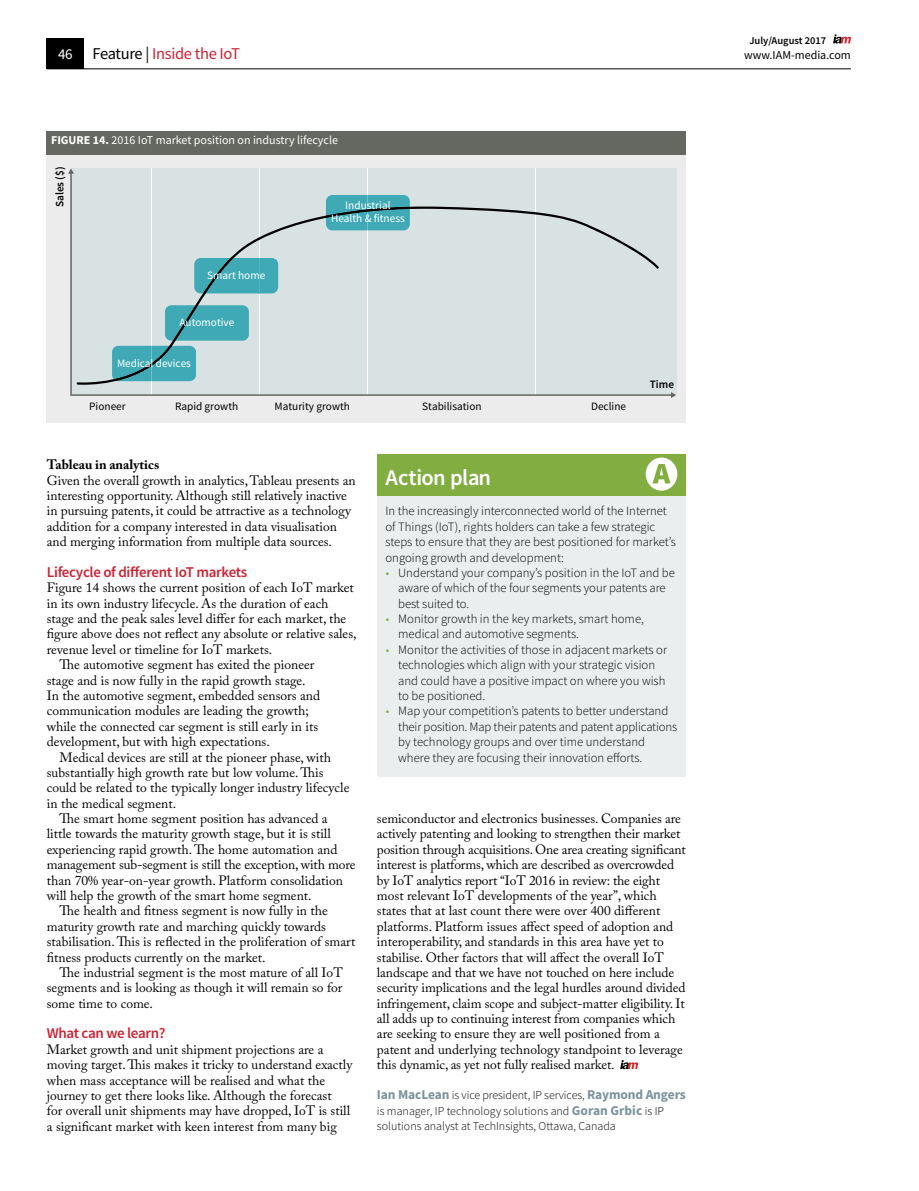
<style>
.page{position:relative;width:919px;height:1191px;background:#fff}
.page>*{position:absolute;margin:0;border:0;box-sizing:border-box;transform-origin:0 0}
.t1{font:600 22.5px "Source Sans Pro";letter-spacing:-.02em;color:#fff}
.t2{font:16.5px "Source Sans Pro";letter-spacing:-.02em;color:#c92435}
.t3{font:600 15px "Source Sans Pro";letter-spacing:-.02em;color:#c92435}
.t4{font:15px "Source Sans Pro";color:#fff}
.t5{font:13.5px/15.5px "Adobe Caslon Pro";color:#000}
.t6{font:700 13.5px "Adobe Caslon Pro";color:#000}
.t7{font:300 12.75px/15.5px "Source Sans Pro";color:#000}
.t8{font:300 12px/15.3px "Source Sans Pro";color:#000}
.t9{font:12px "Source Sans Pro";color:#fff}
.t10{font:12px "Source Sans Pro";color:#000}
.t11{font:11.25px/13.5px "Source Sans Pro";color:#fff;text-align:center}
.t12{font:11.25px "Source Sans Pro";color:#000}
.t13{font:600 11.25px "Source Sans Pro";color:#000}
.t14{font:600 10.5px "Source Sans Pro";color:#000}
.s1{color:#000}
.s2{font-weight:700}
.s3{color:#82ad41}
.s4{font-weight:700;font-size:13.5px;color:#7a939c}
</style>
<div class="page">
<div style="left:47px;top:38px;width:37px;height:30px;background:#000"></div>
<hr style="left:47px;top:68px;width:803px;height:1px;background:#000">
<svg style="left:833px;top:34px;width:18px;height:9px"></svg>
<svg style="left:620px;top:1060px;width:18px;height:9px"></svg>
<div style="left:47px;top:154px;width:638px;height:269px;background:#edecec"></div>
<div style="left:71px;top:168px;width:605px;height:227px;background:#d9e2e3"></div>
<hr style="left:259px;top:168px;width:1px;height:227px;background:#fff">
<hr style="left:367px;top:168px;width:1px;height:227px;background:#fff">
<hr style="left:535px;top:168px;width:1px;height:227px;background:#fff">
<hr style="left:151px;top:168px;width:1px;height:227px;background:#fff">
<svg style="left:70px;top:174px;width:601px;height:222px"></svg>
<svg style="left:68px;top:168px;width:6px;height:6px"></svg>
<svg style="left:671px;top:392px;width:5px;height:6px"></svg>
<div style="left:47px;top:131px;width:638px;height:23px;background:#656761"></div>
<div style="left:377px;top:496px;width:308px;height:281px;background:#eaeeef"></div>
<div style="left:377px;top:454px;width:308px;height:42px;background:#82ad41"></div>
<svg style="left:645px;top:457px;width:32px;height:33px"></svg>
<p class="t14" style="left:749px;top:33px;width:78px">July/August 2017</p>
<p class="t2" style="left:92px;top:43px;width:149px"><span class="s1">Feature |</span> Inside the IoT</p>
<p class="t4" style="left:58px;top:44px;width:16px">46</p>
<p class="t10" style="left:744px;top:48px;width:108px">www.IAM-media.com</p>
<p class="t9" style="left:51px;top:133px;width:288px"><span class="s2">FIGURE 14.</span> 2016 IoT market position on industry lifecycle</p>
<p class="t13" style="left:52px;top:207px;width:42px;rotate:-90deg">Sales ($)</p>
<p class="t11" style="left:207px;top:268px;width:60px">Smart home</p>
<p class="t11" style="left:179px;top:315px;width:56px">Automotive</p>
<p class="t11" style="left:117px;top:356px;width:75px">Medical devices</p>
<p class="t11" style="left:331px;top:198px;width:75px">Industrial<br>Health &amp; fitness</p>
<p class="t12" style="left:89px;top:399px;width:38px">Pioneer</p>
<p class="t12" style="left:175px;top:399px;width:65px">Rapid growth</p>
<p class="t12" style="left:274px;top:399px;width:77px">Maturity growth</p>
<p class="t12" style="left:422px;top:399px;width:61px">Stabilisation</p>
<p class="t12" style="left:591px;top:399px;width:36px">Decline</p>
<p class="t13" style="left:649px;top:376px;width:26px">Time</p>
<p class="t6" style="left:47px;top:457px;width:114px">Tableau in analytics</p>
<p class="t5" style="left:47px;top:472px;width:310px">Given the overall growth in analytics, Tableau presents an interesting opportunity. Although still relatively inactive in pursuing patents, it could be attractive as a technology addition for a company interested in data visualisation and merging information from multiple data sources.</p>
<p class="t3" style="left:47px;top:562px;width:202px">Lifecycle of different IoT markets</p>
<p class="t5" style="left:47px;top:580px;width:308px">Figure 14 shows the current position of each IoT market</p>
<p class="t5" style="left:47px;top:595px;width:283px">in its own industry lifecycle. As the duration of each</p>
<p class="t5" style="left:47px;top:610px;width:301px">stage and the peak sales level differ for each market, the</p>
<p class="t5" style="left:47px;top:626px;width:311px">figure above does not reflect any absolute or relative sales,</p>
<p class="t5" style="left:47px;top:641px;width:227px">revenue level or timeline for IoT markets.</p>
<p class="t5" style="left:60px;top:657px;width:256px">The automotive segment has exited the pioneer</p>
<p class="t5" style="left:47px;top:672px;width:260px">stage and is now fully in the rapid growth stage.</p>
<p class="t5" style="left:47px;top:687px;width:275px">In the automotive segment, embedded sensors and</p>
<p class="t5" style="left:47px;top:703px;width:263px">communication modules are leading the growth;</p>
<p class="t5" style="left:47px;top:718px;width:273px">while the connected car segment is still early in its</p>
<p class="t5" style="left:47px;top:734px;width:224px">development, but with high expectations.</p>
<p class="t5" style="left:60px;top:749px;width:273px">Medical devices are still at the pioneer phase, with</p>
<p class="t5" style="left:47px;top:764px;width:278px">substantially high growth rate but low volume. This</p>
<p class="t5" style="left:47px;top:780px;width:304px">could be related to the typically longer industry lifecycle</p>
<p class="t5" style="left:47px;top:795px;width:131px">in the medical segment.</p>
<p class="t5" style="left:60px;top:810px;width:269px">The smart home segment position has advanced a</p>
<p class="t5" style="left:47px;top:826px;width:285px">little towards the maturity growth stage, but it is still</p>
<p class="t5" style="left:47px;top:841px;width:292px">experiencing rapid growth. The home automation and</p>
<p class="t5" style="left:47px;top:857px;width:310px">management sub-segment is still the exception, with more</p>
<p class="t5" style="left:47px;top:872px;width:297px">than 70% year-on-year growth. Platform consolidation</p>
<p class="t5" style="left:47px;top:887px;width:266px">will help the growth of the smart home segment.</p>
<p class="t5" style="left:60px;top:903px;width:270px">The health and fitness segment is now fully in the</p>
<p class="t5" style="left:47px;top:918px;width:281px">maturity growth rate and marching quickly towards</p>
<p class="t5" style="left:47px;top:933px;width:310px">stabilisation. This is reflected in the proliferation of smart</p>
<p class="t5" style="left:47px;top:949px;width:220px">fitness products currently on the market.</p>
<p class="t5" style="left:60px;top:964px;width:285px">The industrial segment is the most mature of all IoT</p>
<p class="t5" style="left:47px;top:980px;width:297px">segments and is looking as though it will remain so for</p>
<p class="t5" style="left:47px;top:995px;width:108px">some time to come.</p>
<p class="t3" style="left:47px;top:1023px;width:120px">What can we learn?</p>
<p class="t5" style="left:47px;top:1041px;width:307px">Market growth and unit shipment projections are a moving target. This makes it tricky to understand exactly when mass acceptance will be realised and what the journey to get there looks like. Although the forecast<br>for overall unit shipments may have dropped, IoT is still a significant market with keen interest from many big</p>
<h1 class="t1" style="left:385px;top:462px;width:107px">Action plan</h1>
<p class="t7" style="left:385px;top:503px;width:292px">In the increasingly interconnected world of the Internet of Things (IoT), rights holders can take a few strategic steps to ensure that they are best positioned for market’s ongoing growth and development:</p>
<p class="t7" style="left:398px;top:565px;width:278px;text-indent:-13px"><span class="s3">•</span> Understand your company’s position in the IoT and be aware of which of the four segments your patents are best suited to.</p>
<p class="t7" style="left:398px;top:611px;width:247px;text-indent:-13px"><span class="s3">•</span> Monitor growth in the key markets, smart home, medical and automotive segments.</p>
<p class="t7" style="left:398px;top:642px;width:270px;text-indent:-13px"><span class="s3">•</span> Monitor the activities of those in adjacent markets or technologies which align with your strategic vision and could have a positive impact on where you wish to be positioned.</p>
<p class="t7" style="left:398px;top:703px;width:280px;text-indent:-13px"><span class="s3">•</span> Map your competition’s patents to better understand their position. Map their patents and patent applications by technology groups and over time understand where they are focusing their innovation efforts.</p>
<p class="t5" style="left:377px;top:810px;width:310px">semiconductor and electronics businesses. Companies are actively patenting and looking to strengthen their market position through acquisitions. One area creating significant interest is platforms, which are described as overcrowded by IoT analytics report “IoT 2016 in review: the eight most relevant IoT developments of the year”, which states that at last count there were over 400 different platforms. Platform issues affect speed of adoption and interoperability, and standards in this area have yet to stabilise. Other factors that will affect the overall IoT landscape and that we have not touched on here include security implications and the legal hurdles around divided infringement, claim scope and subject-matter eligibility. It all adds up to continuing interest from companies which are seeking to ensure they are well positioned from a patent and underlying technology standpoint to leverage this dynamic, as yet not fully realised market.</p>
<p class="t8" style="left:377px;top:1087px;width:310px"><span class="s4">Ian MacLean</span> is vice president, IP services, <span class="s4">Raymond Angers </span>is manager, IP technology solutions and <span class="s4">Goran Grbic</span> is IP solutions analyst at TechInsights, Ottawa, Canada</p>
</div>
